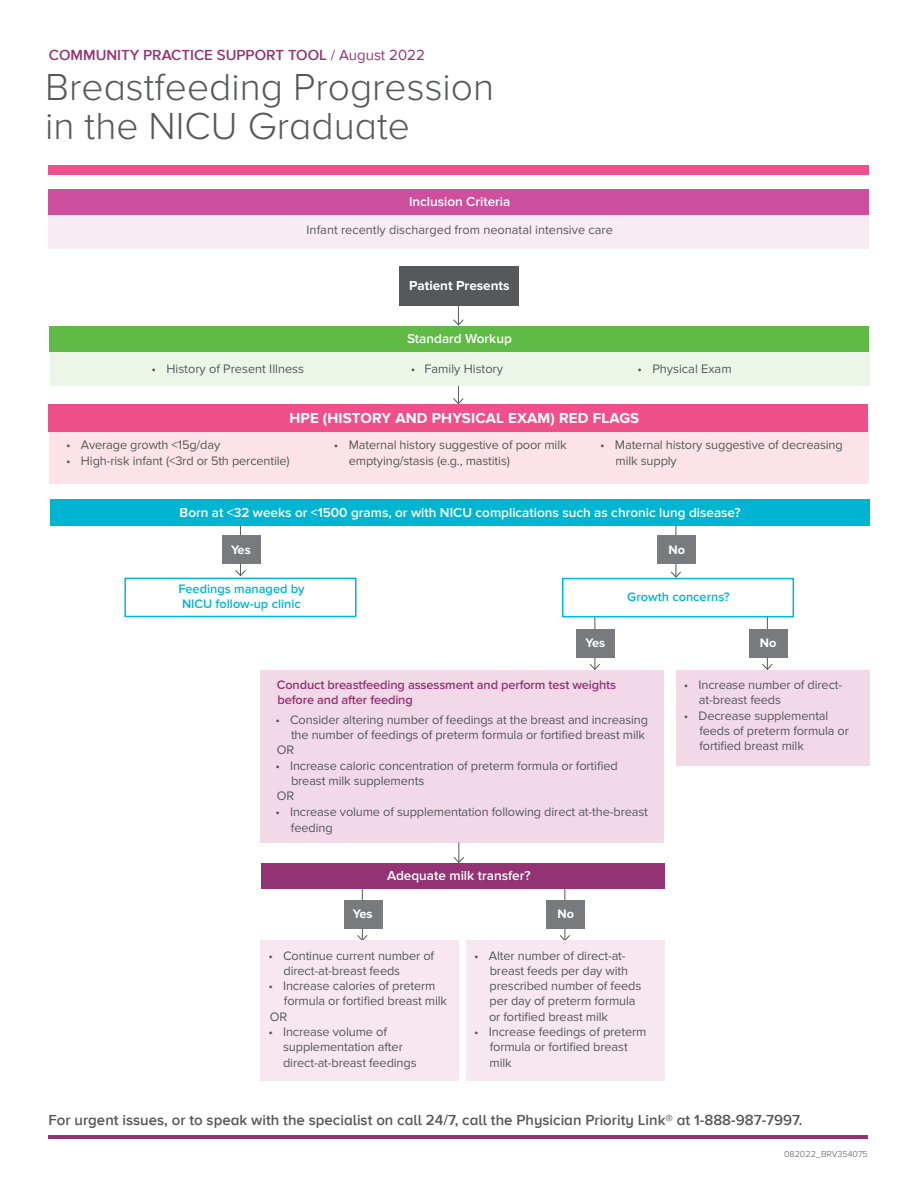
<style>
.page{position:relative;width:918px;height:1188px;background:#fff}
.page>*{position:absolute;margin:0;border:0;box-sizing:border-box;transform-origin:0 0}
.t1{font:300 39px "Proxima Nova A";color:#57585a}
.t2{font:600 15px "Proxima Nova A";color:#57585a}
.t3{font:600 15px "Proxima Nova A";color:#943374}
.t4{font:700 15px "Proxima Nova";letter-spacing:.01em;color:#fff}
.t5{font:600 13.5px "Proxima Nova";color:#fff}
.t6{font:700 13.5px "Proxima Nova";color:#fff}
.t7{font:12.75px/15.3px "Proxima Nova";letter-spacing:-.01em;color:#57585a}
.t8{font:600 12.75px "Proxima Nova";letter-spacing:-.01em;color:#943374}
.t9{font:600 12.75px "Proxima Nova";color:#00b5d1}
.t10{font:700 12.75px "Proxima Nova";color:#fff}
.t11{font:300 9px "Proxima Nova";color:#57585a}
.s1{font-weight:400}
</style>
<div class="page">
<hr style="left:564px;top:881px;width:1px;height:60px;background:#57585a">
<svg style="left:559px;top:934px;width:11px;height:6px"></svg>
<hr style="left:362px;top:881px;width:1px;height:60px;background:#57585a">
<svg style="left:357px;top:934px;width:11px;height:6px"></svg>
<div style="left:344px;top:900px;width:38px;height:29px;background:#787a7d"></div>
<div style="left:546px;top:900px;width:39px;height:29px;background:#787a7d"></div>
<div style="left:260px;top:670px;width:404px;height:172px;background:#f2d9e8"></div>
<hr style="left:767px;top:610px;width:1px;height:59px;background:#57585a">
<svg style="left:762px;top:663px;width:11px;height:7px"></svg>
<hr style="left:595px;top:610px;width:1px;height:59px;background:#57585a">
<svg style="left:589px;top:663px;width:11px;height:7px"></svg>
<hr style="left:240px;top:516px;width:1px;height:60px;background:#57585a">
<svg style="left:235px;top:570px;width:11px;height:7px"></svg>
<div style="left:124px;top:578px;width:233px;height:39px;background:#fff;border:2px solid #00b5d1"></div>
<hr style="left:676px;top:517px;width:1px;height:60px;background:#57585a">
<svg style="left:670px;top:571px;width:12px;height:7px"></svg>
<div style="left:222px;top:535px;width:38px;height:29px;background:#787a7d"></div>
<div style="left:658px;top:535px;width:38px;height:29px;background:#787a7d"></div>
<hr style="left:458px;top:350px;width:1px;height:54px;background:#57585a">
<svg style="left:453px;top:397px;width:11px;height:7px"></svg>
<div style="left:50px;top:326px;width:819px;height:59px;background:#ecf6e8"></div>
<div style="left:49px;top:165px;width:820px;height:10px;background:#f05089"></div>
<hr style="left:49px;top:1135px;width:819px;height:4px;background:#943374">
<div style="left:50px;top:326px;width:819px;height:25px;background:#60bb46"></div>
<div style="left:49px;top:190px;width:820px;height:59px;background:#f8ebf3"></div>
<div style="left:49px;top:190px;width:820px;height:25px;background:#cd4f9d"></div>
<svg style="left:453px;top:306px;width:11px;height:20px"></svg>
<div style="left:400px;top:266px;width:119px;height:40px;background:#57585a"></div>
<div style="left:49px;top:420px;width:820px;height:64px;background:#fce3e9"></div>
<div style="left:49px;top:404px;width:819px;height:27px;background:#f05089"></div>
<div style="left:562px;top:578px;width:232px;height:39px;background:#fff;border:2px solid #00b5d1"></div>
<div style="left:50px;top:500px;width:819px;height:26px;background:#00b5d1"></div>
<div style="left:577px;top:629px;width:38px;height:29px;background:#787a7d"></div>
<div style="left:749px;top:629px;width:38px;height:29px;background:#787a7d"></div>
<div style="left:676px;top:670px;width:193px;height:95px;background:#f2d9e8"></div>
<div style="left:466px;top:940px;width:198px;height:141px;background:#f7e7f0"></div>
<svg style="left:453px;top:842px;width:12px;height:21px"></svg>
<div style="left:261px;top:863px;width:403px;height:25px;background:#943374"></div>
<div style="left:260px;top:940px;width:198px;height:141px;background:#f7e7f0"></div>
<p class="t3" style="left:49px;top:46px;width:377px">COMMUNITY PRACTICE SUPPORT TOOL <span class="s1">/ August 2022</span></p>
<p class="t1" style="left:45px;top:65px;width:450px">Breastfeeding Progression</p>
<p class="t1" style="left:45px;top:104px;width:366px">in the NICU Graduate</p>
<p class="t5" style="left:407px;top:191px;width:106px">Standard Workup</p>
<p class="t5" style="left:409px;top:194px;width:103px">Inclusion Criteria</p>
<p class="t7" style="left:307px;top:223px;width:308px">Infant recently discharged from neonatal intensive care</p>
<p class="t6" style="left:409px;top:278px;width:102px">Patient Presents</p>
<p class="t5" style="left:407px;top:328px;width:106px">Standard Workup</p>
<p class="t7" style="left:152px;top:361px;width:154px">• History of Present Illness</p>
<p class="t7" style="left:411px;top:361px;width:94px">• Family History</p>
<p class="t7" style="left:637px;top:361px;width:96px">• Physical Exam</p>
<p class="t4" style="left:289px;top:409px;width:351px">HPE (HISTORY AND PHYSICAL EXAM) RED FLAGS</p>
<p class="t7" style="left:66px;top:438px;width:156px">• Average growth &lt;15g/day</p>
<p class="t7" style="left:66px;top:453px;width:225px">• High-risk infant (&lt;3rd or 5th percentile)</p>
<p class="t7" style="left:349px;top:438px;width:219px;text-indent:-15px">• Maternal history suggestive of poor milk emptying/stasis (e.g., mastitis)</p>
<p class="t7" style="left:616px;top:438px;width:229px;text-indent:-15px">• Maternal history suggestive of decreasing milk supply</p>
<p class="t5" style="left:180px;top:505px;width:563px">Born at &lt;32 weeks or &lt;1500 grams, or with NICU complications such as chronic lung disease?</p>
<p class="t10" style="left:231px;top:542px;width:21px">Yes</p>
<p class="t10" style="left:669px;top:542px;width:18px">No</p>
<p class="t9" style="left:178px;top:581px;width:128px">Feedings managed by</p>
<p class="t9" style="left:182px;top:597px;width:120px">NICU follow-up clinic</p>
<p class="t9" style="left:627px;top:590px;width:104px">Growth concerns?</p>
<p class="t10" style="left:585px;top:636px;width:21px">Yes</p>
<p class="t10" style="left:760px;top:636px;width:18px">No</p>
<p class="t7" style="left:699px;top:678px;width:145px;text-indent:-15px">• Increase number of direct&shy;at-breast feeds</p>
<p class="t7" style="left:699px;top:708px;width:151px;text-indent:-16px">• Decrease supplemental feeds of preterm formula or fortified breast milk</p>
<p class="t8" style="left:277px;top:677px;width:341px">Conduct breastfeeding assessment and perform test weights</p>
<p class="t8" style="left:278px;top:693px;width:137px">before and after feeding</p>
<p class="t7" style="left:275px;top:712px;width:374px;text-align:right">• Consider altering number of feedings at the breast and increasing the number of feedings of preterm formula or fortified breast milk</p>
<p class="t7" style="left:277px;top:743px;width:19px">OR</p>
<p class="t7" style="left:291px;top:758px;width:328px;text-indent:-16px">• Increase caloric concentration of preterm formula or fortified breast milk supplements</p>
<p class="t7" style="left:277px;top:789px;width:19px">OR</p>
<p class="t7" style="left:291px;top:804px;width:359px;line-height:16.5px;text-indent:-16px">• Increase volume of supplementation following direct at-the-breast feeding</p>
<p class="t5" style="left:387px;top:868px;width:145px">Adequate milk transfer?</p>
<p class="t10" style="left:353px;top:907px;width:21px">Yes</p>
<p class="t10" style="left:557px;top:907px;width:18px">No</p>
<p class="t7" style="left:284px;top:948px;width:152px;text-indent:-15px">• Continue current number of direct-at-breast feeds</p>
<p class="t7" style="left:284px;top:979px;width:165px;text-indent:-16px">• Increase calories of preterm formula or fortified breast milk</p>
<p class="t7" style="left:270px;top:1009px;width:19px">OR</p>
<p class="t7" style="left:268px;top:1025px;width:120px">• Increase volume of</p>
<p class="t7" style="left:283px;top:1040px;width:121px">supplementation after</p>
<p class="t7" style="left:283px;top:1055px;width:135px">direct-at-breast feedings</p>
<p class="t7" style="left:489px;top:948px;width:154px;text-indent:-15px">• Alter number of direct-at&shy;breast feeds per day with prescribed number of feeds per day of preterm formula or fortified breast milk</p>
<p class="t7" style="left:490px;top:1025px;width:158px;text-indent:-15px">• Increase feedings of preterm formula or fortified breast milk</p>
<p class="t2" style="left:49px;top:1111px;width:755px">For urgent issues, or to speak with the specialist on call 24/7, call the Physician Priority Link® at 1-888-987-7997.</p>
<p class="t11" style="left:784px;top:1148px;width:85px">082022_BRV354075</p>
</div>
